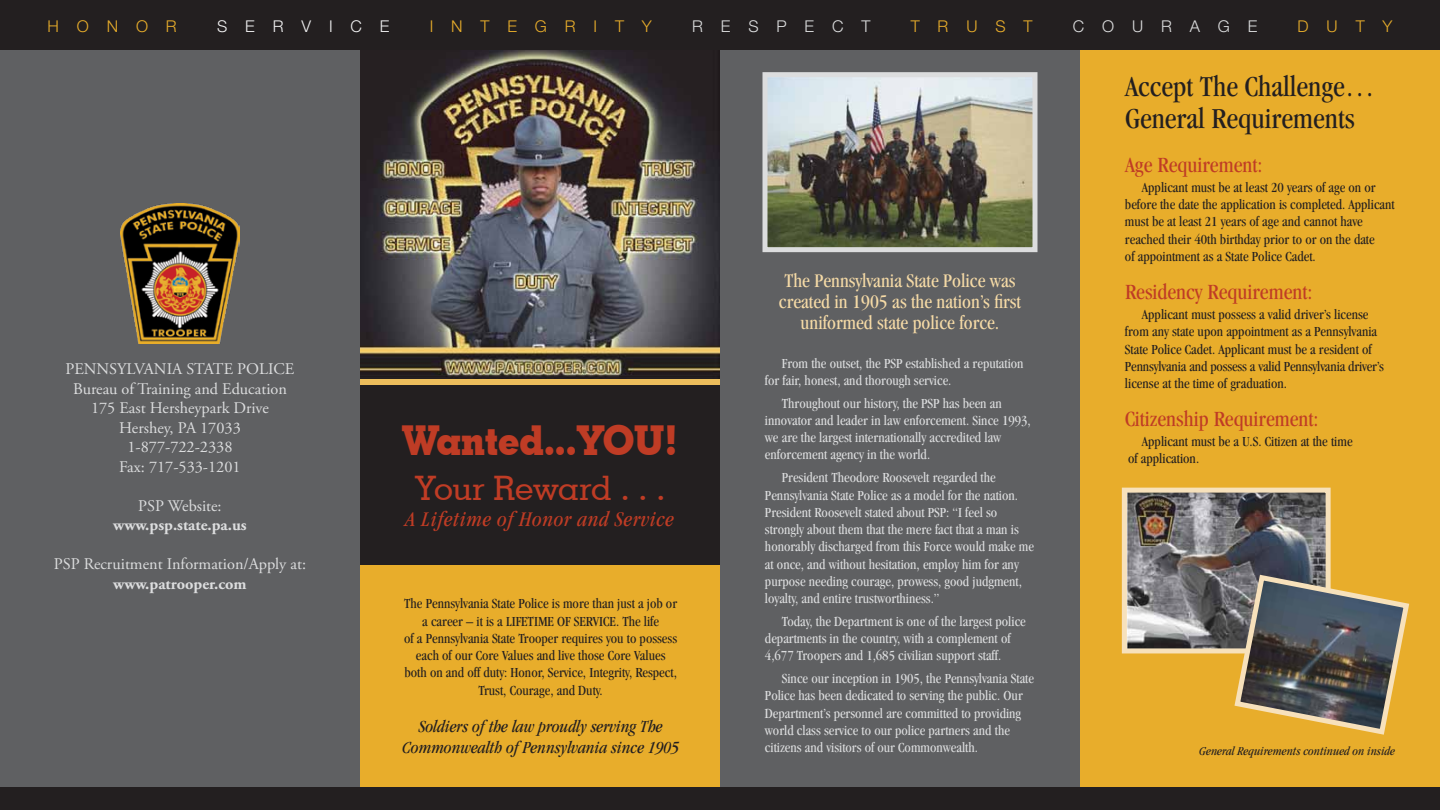
<style>
.page{position:relative;width:1440px;height:810px;background:#fff}
.page>*{position:absolute;margin:0;border:0;box-sizing:border-box;transform-origin:0 0}
.t1{font:700 41.25px "Geometric Slab 703 BT Xtra";color:#bf3c25;scale:.94 1}
.t2{font:500 33.75px "Geometric Slab 703 BT";color:#bf3c25}
.t3{font:condensed 30px/32.5px "Garamond";color:#231f20}
.t4{font:condensed 22.5px "Garamond";color:#bf3c25}
.t5{font:italic condensed 21.62px "Garamond";letter-spacing:.03em;color:#bf3c25}
.t6{font:condensed 20px/21.2px "Garamond";color:#f5daa6;text-align:center}
.t7{font:italic condensed 17.5px/21px "Garamond";color:#231f20;text-align:center}
.t8{font:16.25px/19.5px "Adobe Garamond Pro";color:#dcddde;text-align:center}
.t9{font:700 16.25px "Adobe Garamond Pro";color:#dcddde}
.t10{font:300 16.25px "Helvetica Neue";letter-spacing:1.1em;color:#e8ad2b}
.t11{font:300 16.25px "Helvetica Neue";letter-spacing:1.1em;color:#dcddde}
.t12{font:300 16.25px "Helvetica Neue";letter-spacing:1.1em;color:#f1f1f2}
.t13{font:condensed 14.38px/17.2px "Garamond";color:#dcddde}
.t14{font:condensed 14.38px/17.2px "Garamond";color:#231f20}
.t15{font:italic condensed 12.5px "Garamond";color:#231f20}
</style>
<div class="page">
<img style="left:360px;top:50px;width:360px;height:329px">
<div style="left:720px;top:0;width:360px;height:810px;background:#5f6062"></div>
<div style="left:1080px;top:0;width:360px;height:810px;background:#e8ad2b"></div>
<div style="left:0;top:0;width:360px;height:810px;background:#5f6062"></div>
<div style="left:360px;top:379px;width:360px;height:11px;background:#ecbd5c"></div>
<div style="left:360px;top:538px;width:360px;height:272px;background:#e8ad2b"></div>
<div style="left:360px;top:385px;width:360px;height:180px;background:#231f20"></div>
<img style="left:768px;top:78px;width:264px;height:168px">
<div style="left:762px;top:72px;width:276px;height:180px;border:5px solid #dcddde"></div>
<img style="left:1128px;top:494px;width:197px;height:153px">
<div style="left:1122px;top:488px;width:209px;height:165px;border:5px solid #f7e1bb"></div>
<svg style="left:1232px;top:572px;width:178px;height:163px"></svg>
<div style="left:0;top:788px;width:1440px;height:22px;background:#231f20"></div>
<div style="left:0;top:0;width:1440px;height:50px;background:#231f20"></div>
<img style="left:120px;top:203px;width:119px;height:140px">
<p class="t10" style="left:47px;top:17px;width:131px">HONOR</p>
<p class="t12" style="left:217px;top:17px;width:174px">SERVICE</p>
<p class="t10" style="left:430px;top:17px;width:3px">I</p>
<p class="t10" style="left:451px;top:17px;width:202px">NTEGRITY</p>
<p class="t11" style="left:692px;top:17px;width:180px">RESPECT</p>
<p class="t10" style="left:911px;top:17px;width:123px">TRUST</p>
<p class="t11" style="left:1073px;top:17px;width:186px">COURAGE</p>
<p class="t10" style="left:1298px;top:17px;width:96px">DUTY</p>
<p class="t8" style="left:66px;top:360px;width:230px">PENNSYLVANIA STATE POLICE<br>Bureau of Training and Education<br>175 East Hersheypark Drive<br>Hershey, PA 17033<br>1-877-722-2338<br>Fax: 717-533-1201</p>
<p class="t8" style="left:138px;top:497px;width:85px">PSP Website:</p>
<p class="t9" style="left:113px;top:516px;width:135px">www.psp.state.pa.us</p>
<p class="t8" style="left:54px;top:555px;width:254px">PSP Recruitment Information/Apply at:</p>
<p class="t9" style="left:113px;top:574px;width:135px">www.patrooper.com</p>
<h1 class="t1" style="left:402px;top:416px;width:295px">Wanted...YOU!</h1>
<h2 class="t2" style="left:415px;top:468px;width:252px">Your Reward . . .</h2>
<h3 class="t5" style="left:406px;top:507px;width:270px">A Lifetime of Honor and Service</h3>
<p class="t14" style="left:404px;top:595px;width:274px;text-align:center">The Pennsylvania State Police is more than just a job or a career – it is a LIFETIME OF SERVICE. The life<br>of a Pennsylvania State Trooper requires you to possess each of our Core Values and live those Core Values both on and off duty: Honor, Service, Integrity, Respect, Trust, Courage, and Duty.</p>
<p class="t7" style="left:402px;top:716px;width:278px">Soldiers of the law proudly serving The<br>Commonwealth of Pennsylvania since 1905</p>
<h3 class="t6" style="left:779px;top:270px;width:244px">The Pennsylvania State Police was created in 1905 as the nation’s first uniformed state police force.</h3>
<p class="t13" style="left:765px;top:354px;width:260px;text-indent:17px">From the outset, the PSP established a reputation for fair, honest, and thorough service.</p>
<p class="t13" style="left:765px;top:394px;width:267px;text-indent:17px">Throughout our history, the PSP has been an innovator and leader in law enforcement. Since 1993, we are the largest internationally accredited law enforcement agency in the world.</p>
<p class="t13" style="left:765px;top:469px;width:270px;text-indent:17px">President Theodore Roosevelt regarded the Pennsylvania State Police as a model for the nation.<br>President Roosevelt stated about PSP: “I feel so strongly about them that the mere fact that a man is honorably discharged from this Force would make me at once, and without hesitation, employ him for any purpose needing courage, prowess, good judgment, loyalty, and entire trustworthiness.”</p>
<p class="t13" style="left:765px;top:613px;width:262px;text-indent:17px">Today, the Department is one of the largest police departments in the country, with a complement of<br>4,677 Troopers and 1,685 civilian support staff.</p>
<p class="t13" style="left:765px;top:670px;width:271px;text-indent:17px">Since our inception in 1905, the Pennsylvania State Police has been dedicated to serving the public. Our Department’s personnel are committed to providing world class service to our police partners and the citizens and visitors of our Commonwealth.</p>
<h3 class="t3" style="left:1125px;top:70px;width:251px">Accept The Challenge…<br>General Requirements</h3>
<h3 class="t4" style="left:1125px;top:152px;width:139px">Age Requirement:</h3>
<p class="t14" style="left:1125px;top:179px;width:271px;text-indent:17px">Applicant must be at least 20 years of age on or before the date the application is completed. Applicant must be at least 21 years of age and cannot have reached their 40th birthday prior to or on the date<br>of appointment as a State Police Cadet.</p>
<h3 class="t4" style="left:1125px;top:279px;width:189px">Residency Requirement:</h3>
<p class="t14" style="left:1125px;top:306px;width:260px;text-indent:17px">Applicant must possess a valid driver’s license from any state upon appointment as a Pennsylvania State Police Cadet. Applicant must be a resident of Pennsylvania and possess a valid Pennsylvania driver’s license at the time of graduation.</p>
<h3 class="t4" style="left:1125px;top:406px;width:195px">Citizenship Requirement:</h3>
<p class="t14" style="left:1128px;top:433px;width:226px;text-indent:14px">Applicant must be a U.S. Citizen at the time of application.</p>
<p class="t15" style="left:1199px;top:744px;width:197px">General Requirements continued on inside</p>
</div>
